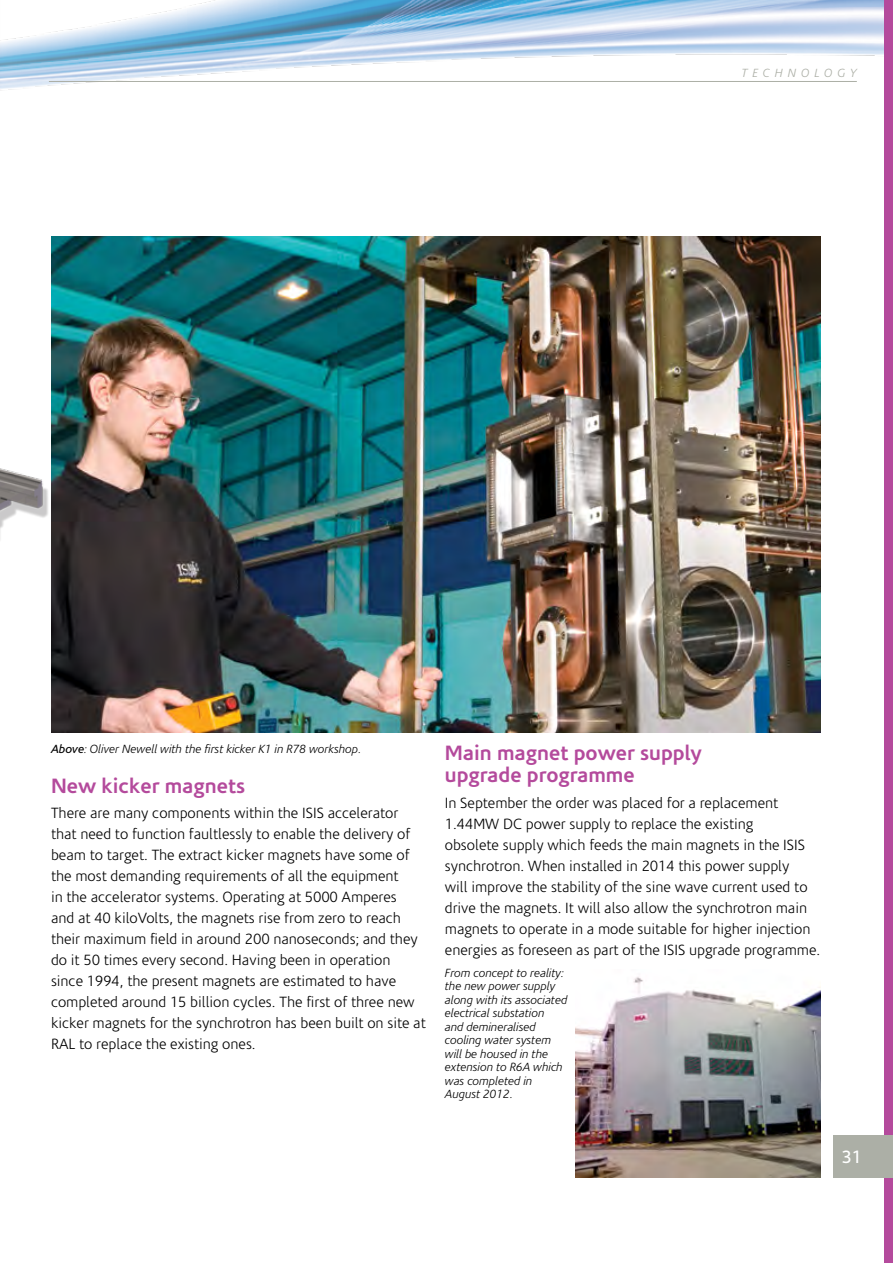
<style>
.page{position:relative;width:893px;height:1263px;background:#fff}
.page>*{position:absolute;margin:0;border:0;box-sizing:border-box;transform-origin:0 0}
.t1{font:700 21px/22.5px "Corisande";color:#b44a9c}
.t2{font:18px "Corisande";color:#fff}
.t3{font:300 15px/21px "Corisande";color:#000}
.t4{font:italic 300 12px/13.5px "Corisande";color:#000}
.t5{font:italic 300 12px "Corisande";letter-spacing:.4em;color:#acafa6}
.s1{font-weight:400}
</style>
<div class="page">
<img style="left:0;top:0;width:884px;height:733px">
<div style="left:884px;top:0;width:9px;height:1263px;background:#b44a9c"></div>
<hr style="left:49px;top:81px;width:808px;height:1px;background:#acafa6">
<div style="left:833px;top:1135px;width:60px;height:43px;background:#acafa6"></div>
<img style="left:51px;top:236px;width:770px;height:496px">
<img style="left:575px;top:977px;width:246px;height:201px">
<p class="t5" style="left:742px;top:67px;width:32px">Tech</p>
<p class="t5" style="left:788px;top:67px;width:61px">nology</p>
<p class="t4" style="left:51px;top:743px;width:312px"><span class="s1">Above</span>: Oliver Newell with the first kicker K1 in R78 workshop.</p>
<h1 class="t1" style="left:51px;top:774px;width:196px">New kicker magnets</h1>
<p class="t3" style="left:51px;top:803px;width:376px">There are many components within the ISIS accelerator that need to function faultlessly to enable the delivery of beam to target. The extract kicker magnets have some of the most demanding requirements of all the equipment<br>in the accelerator systems. Operating at 5000 Amperes<br>and at 40 kiloVolts, the magnets rise from zero to reach their maximum field in around 200 nanoseconds; and they do it 50 times every second. Having been in operation since 1994, the present magnets are estimated to have completed around 15 billion cycles. The first of three new kicker magnets for the synchrotron has been built on site at RAL to replace the existing ones.</p>
<h1 class="t1" style="left:445px;top:742px;width:258px">Main magnet power supply upgrade programme</h1>
<p class="t3" style="left:445px;top:792px;width:377px">In September the order was placed for a replacement 1.44MW DC power supply to replace the existing<br>obsolete supply which feeds the main magnets in the ISIS synchrotron. When installed in 2014 this power supply<br>will improve the stability of the sine wave current used to drive the magnets. It will also allow the synchrotron main magnets to operate in a mode suitable for higher injection energies as foreseen as part of the ISIS upgrade programme.</p>
<p class="t4" style="left:445px;top:966px;width:124px">From concept to reality: the new power supply along with its associated electrical substation<br>and demineralised cooling water system will be housed in the extension to R6A which was completed in<br>August 2012.</p>
<p class="t2" style="left:842px;top:1147px;width:21px">31</p>
</div>
